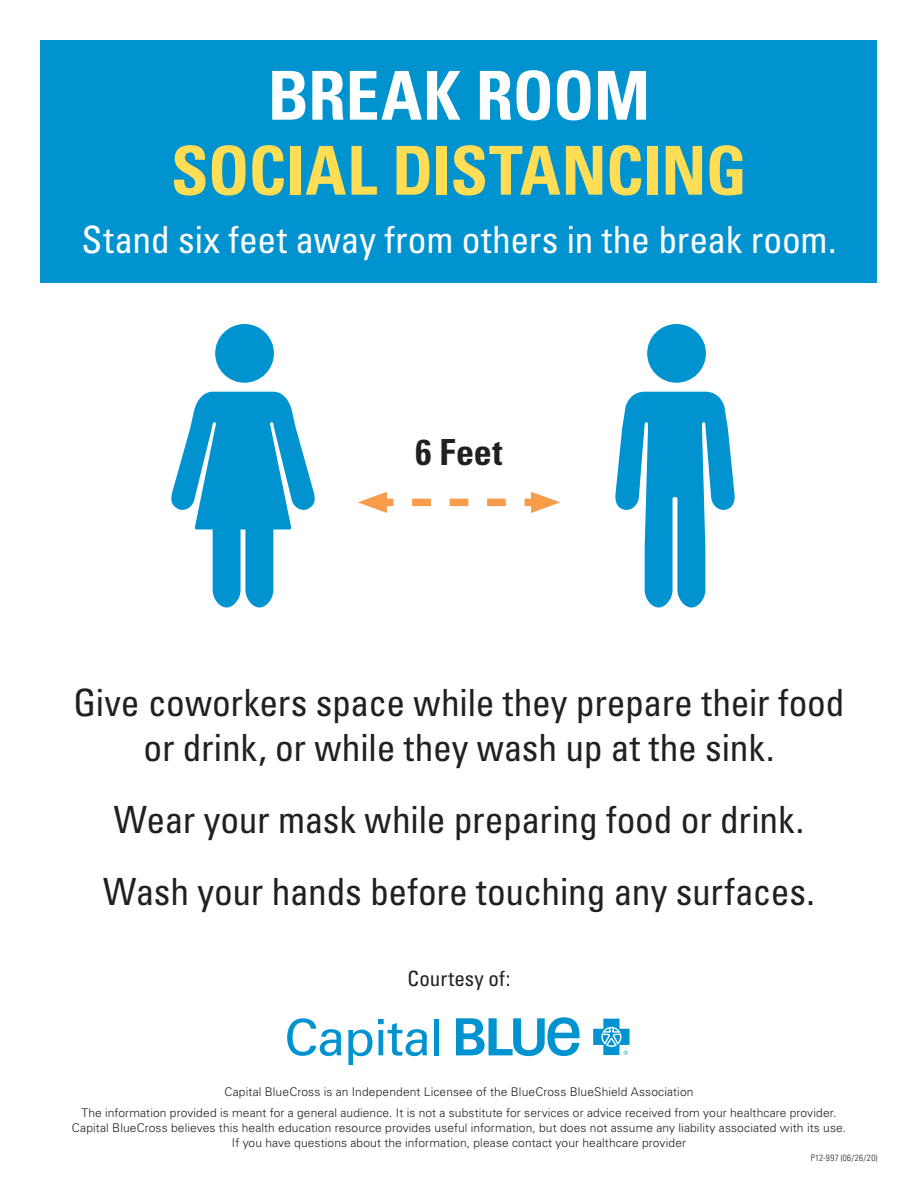
<style>
.page{position:relative;width:918px;height:1188px;background:#fff}
.page>*{position:absolute;margin:0;border:0;box-sizing:border-box;transform-origin:0 0}
.t1{font:700 condensed 67.5px/75px "Univers LT Std";letter-spacing:-.005em;color:#ffdd54;text-align:center}
.t2{font:condensed 37.5px/45px "Univers LT Std";letter-spacing:-.005em;color:#231f20;text-align:center}
.t3{font:condensed 37.5px "Univers LT Std";letter-spacing:-.005em;color:#fff}
.t4{font:700 condensed 36px "Univers LT Std";color:#231f20}
.t5{font:condensed 21px "Univers LT Std";letter-spacing:.01em;color:#231f20}
.t6{font:300 12px "Univers LT Std";letter-spacing:.01em;color:#231f20}
.t7{font:300 condensed 9px "Univers LT Std";letter-spacing:.04em;color:#231f20}
.s1{color:#fff}
</style>
<div class="page">
<div style="left:40px;top:40px;width:838px;height:244px;background:#0093d0"></div>
<div style="left:215px;top:324px;width:59px;height:59px;background:#0093d0;border-radius:50%"></div>
<svg style="left:171px;top:392px;width:144px;height:215px"></svg>
<div style="left:647px;top:324px;width:59px;height:59px;background:#0093d0;border-radius:50%"></div>
<svg style="left:615px;top:392px;width:120px;height:215px"></svg>
<svg style="left:358px;top:492px;width:202px;height:21px"></svg>
<svg style="left:287px;top:1018px;width:54px;height:38px"></svg>
<svg style="left:348px;top:1030px;width:24px;height:35px"></svg>
<div style="left:434px;top:1019px;width:5px;height:36px;background:#0093d0"></div>
<svg style="left:456px;top:1017px;width:124px;height:39px"></svg>
<svg style="left:593px;top:1019px;width:37px;height:36px"></svg>
<svg style="left:378px;top:1019px;width:49px;height:37px"></svg>
<h1 class="t1" style="left:171px;top:58px;width:577px"><span class="s1">BREAK ROOM<br></span>SOCIAL DISTANCING</h1>
<p class="t3" style="left:82px;top:216px;width:756px">Stand six feet away from others in the break room.</p>
<p class="t4" style="left:416px;top:430px;width:88px">6 Feet</p>
<p class="t2" style="left:73px;top:679px;width:773px">Give coworkers space while they prepare their food or drink, or while they wash up at the sink.</p>
<p class="t2" style="left:114px;top:796px;width:692px">Wear your mask while preparing food or drink.</p>
<p class="t2" style="left:103px;top:868px;width:713px">Wash your hands before touching any surfaces.</p>
<p class="t5" style="left:408px;top:966px;width:104px">Courtesy of:</p>
<p class="t6" style="left:224px;top:1084px;width:471px">Capital BlueCross is an Independent Licensee of the BlueCross BlueShield Association</p>
<p class="t6" style="left:81px;top:1106px;width:757px">The information provided is meant for a general audience. It is not a substitute for services or advice received from your healthcare provider.</p>
<p class="t6" style="left:72px;top:1121px;width:776px">Capital BlueCross believes this health education resource provides useful information, but does not assume any liability associated with its use.</p>
<p class="t6" style="left:232px;top:1136px;width:456px">If you have questions about the information, please contact your healthcare provider</p>
<p class="t7" style="left:811px;top:1152px;width:68px">P12-997 (06/26/20)</p>
</div>
